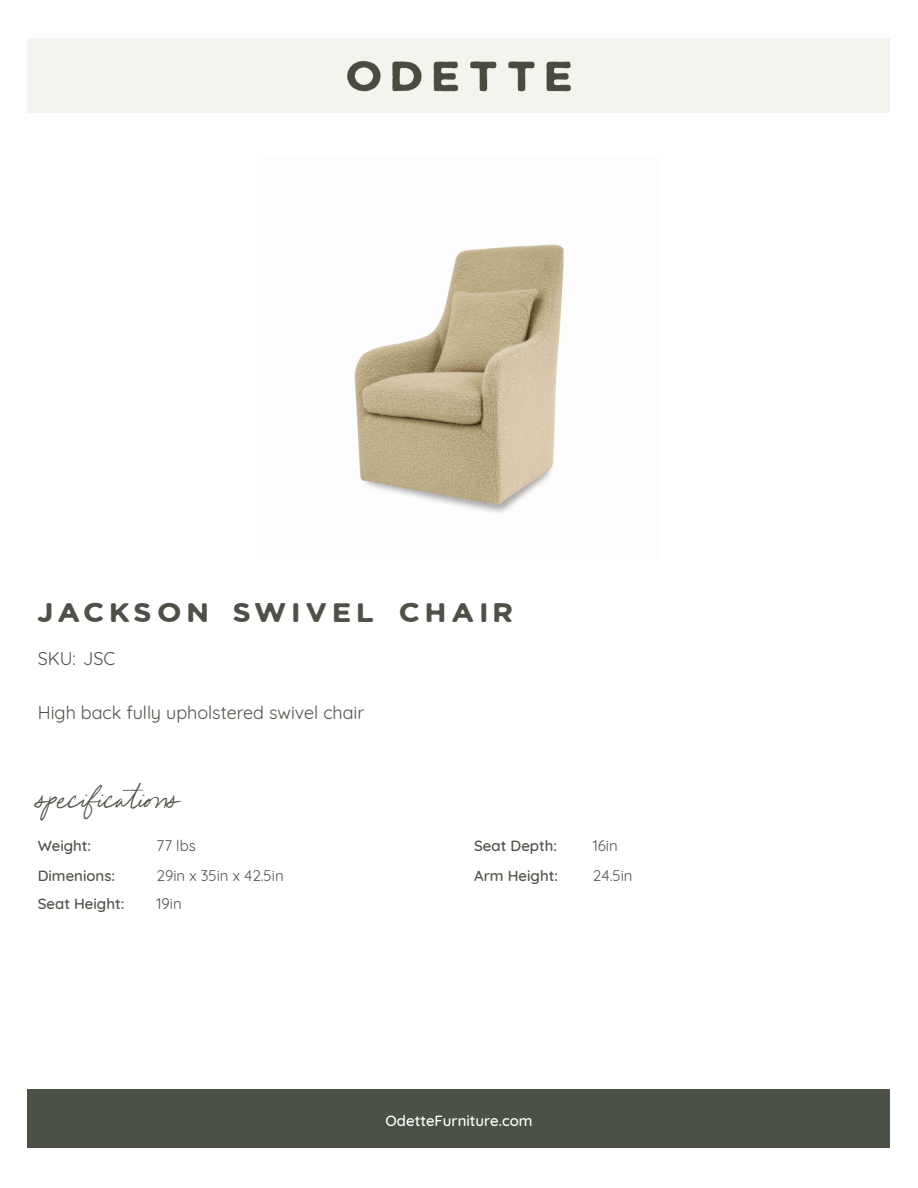
<style>
.page{position:relative;width:918px;height:1188px;background:#fff}
.page>*{position:absolute;margin:0;border:0;box-sizing:border-box;transform-origin:0 0}
.t1{font:33px "Wild Oaklands";color:#4f5148}
.t2{font:27px "Eagle Sight";color:#4f5148}
.t3{font:18px "Quicksand";color:#4f5148}
.t4{font:500 15px "Quicksand";color:#4f5148}
.t5{font:15px "Quicksand";color:#4f5148}
.t6{font:500 15px "Quicksand";color:#fff}
</style>
<div class="page">
<div style="left:28px;top:39px;width:862px;height:74px;background:#f5f3ed"></div>
<div style="left:28px;top:1089px;width:862px;height:59px;background:#4c5146"></div>
<img style="left:354px;top:244px;width:210px;height:269px">
<img style="left:347px;top:60px;width:224px;height:32px">
<p class="t2" style="left:38px;top:598px;width:483px">JACKSON SWIVEL CHAIR</p>
<p class="t3" style="left:38px;top:645px;width:79px">SKU: JSC</p>
<p class="t3" style="left:38px;top:699px;width:328px">High back fully upholstered swivel chair</p>
<p class="t1" style="left:38px;top:773px;width:143px">specifications</p>
<p class="t4" style="left:38px;top:833px;width:55px">Weight:</p>
<p class="t4" style="left:38px;top:864px;width:79px">Dimenions:</p>
<p class="t4" style="left:38px;top:892px;width:88px">Seat Height:</p>
<p class="t5" style="left:157px;top:834px;width:41px">77 lbs</p>
<p class="t5" style="left:157px;top:864px;width:129px">29in x 35in x 42.5in</p>
<p class="t5" style="left:157px;top:892px;width:27px">19in</p>
<p class="t4" style="left:474px;top:833px;width:84px">Seat Depth:</p>
<p class="t4" style="left:474px;top:864px;width:85px">Arm Height:</p>
<p class="t5" style="left:593px;top:834px;width:26px">16in</p>
<p class="t5" style="left:593px;top:864px;width:41px">24.5in</p>
<p class="t6" style="left:385px;top:1108px;width:149px">OdetteFurniture.com</p>
</div>
